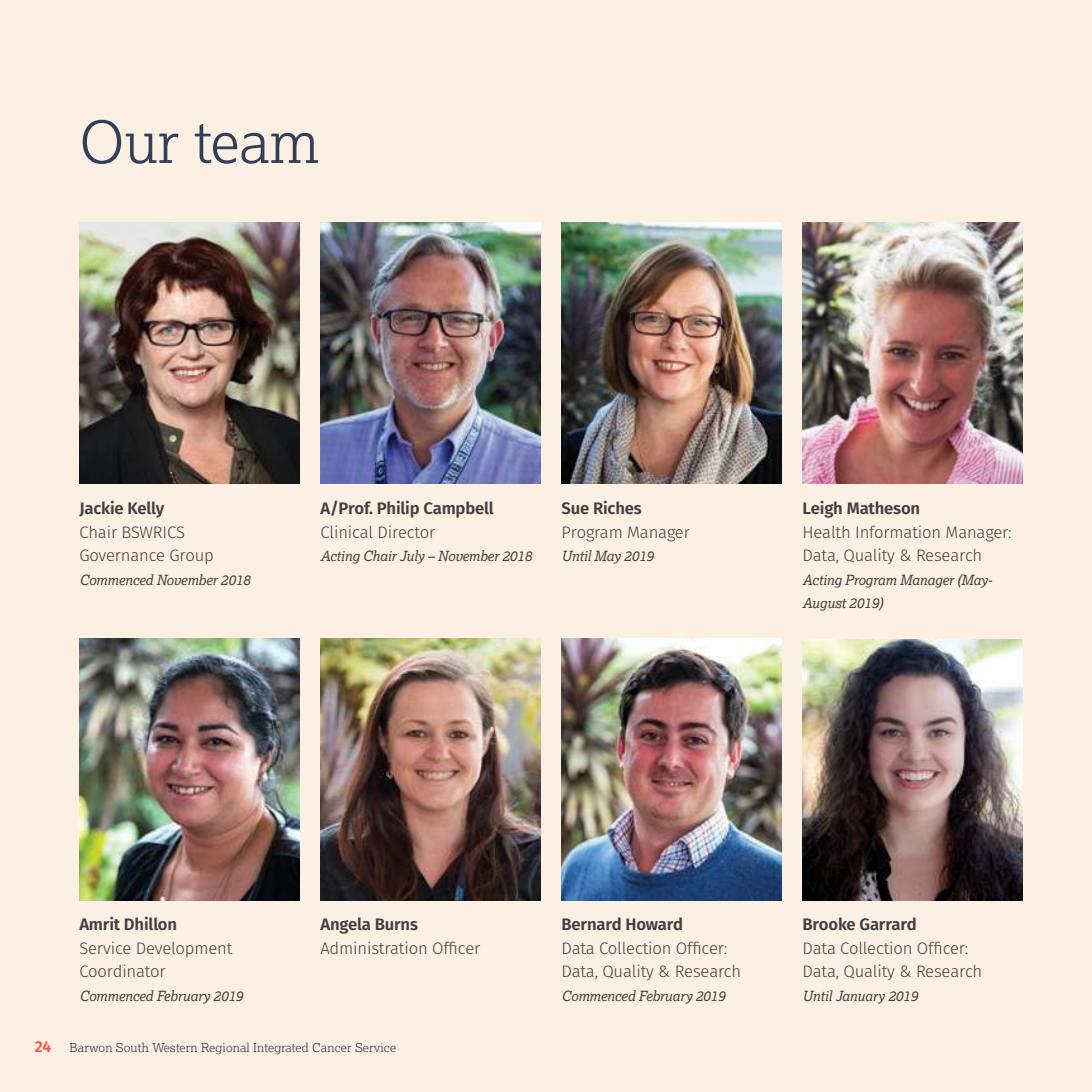
<style>
.page{position:relative;width:1092px;height:1092px;background:#fff}
.page>*{position:absolute;margin:0;border:0;box-sizing:border-box;transform-origin:0 0}
.t1{font:300 57.75px "Lexia";color:#314057}
.t2{font:300 16.62px/23.6px "Fira Sans";letter-spacing:-.01em;color:#403f41}
.t3{font:600 16.62px "Fira Sans";letter-spacing:-.01em;color:#403f41}
.t4{font:italic 14px/23.6px "Lexia";letter-spacing:-.01em;color:#403f41}
.t5{font:300 12.25px "Lexia";letter-spacing:.01em;color:#403f41}
.s1{font-family:"Fira Sans";font-weight:600;font-size:15.75px;color:#f05843}
</style>
<div class="page">
<div style="left:0;top:0;width:1091px;height:1091px;background:#fcefe3"></div>
<img style="left:79px;top:638px;width:220px;height:262px">
<img style="left:79px;top:222px;width:220px;height:262px">
<img style="left:320px;top:222px;width:220px;height:262px">
<img style="left:561px;top:222px;width:220px;height:262px">
<img style="left:802px;top:222px;width:220px;height:262px">
<img style="left:561px;top:638px;width:220px;height:262px">
<img style="left:802px;top:639px;width:220px;height:261px">
<img style="left:320px;top:638px;width:220px;height:262px">
<h1 class="t1" style="left:79px;top:118px;width:241px">Our team</h1>
<p class="t3" style="left:79px;top:496px;width:86px">Jackie Kelly</p>
<p class="t2" style="left:79px;top:520px;width:136px">Chair BSWRICS<br>Governance Group</p>
<p class="t4" style="left:79px;top:569px;width:173px">Commenced November 2018</p>
<p class="t3" style="left:320px;top:496px;width:175px">A/Prof. Philip Campbell</p>
<p class="t2" style="left:320px;top:520px;width:116px">Clinical Director</p>
<p class="t4" style="left:320px;top:545px;width:213px">Acting Chair July – November 2018</p>
<p class="t3" style="left:561px;top:496px;width:82px">Sue Riches</p>
<p class="t2" style="left:561px;top:520px;width:130px">Program Manager</p>
<p class="t4" style="left:561px;top:545px;width:94px">Until May 2019</p>
<p class="t3" style="left:802px;top:496px;width:119px">Leigh Matheson</p>
<p class="t2" style="left:802px;top:520px;width:210px">Health Information Manager:<br>Data, Quality &amp; Research</p>
<p class="t4" style="left:802px;top:569px;width:191px">Acting Program Manager (May-<br>August 2019)</p>
<p class="t3" style="left:79px;top:912px;width:99px">Amrit Dhillon</p>
<p class="t2" style="left:79px;top:936px;width:154px">Service Development<br>Coordinator</p>
<p class="t4" style="left:79px;top:985px;width:165px">Commenced February 2019</p>
<p class="t3" style="left:320px;top:912px;width:99px">Angela Burns</p>
<p class="t2" style="left:320px;top:936px;width:161px">Administration Officer</p>
<p class="t5" style="left:35px;top:1042px;width:363px"><span class="s1">24</span> Barwon South Western Regional Integrated Cancer Service</p>
<p class="t3" style="left:561px;top:912px;width:123px">Bernard Howard</p>
<p class="t2" style="left:561px;top:936px;width:181px">Data Collection Officer:<br>Data, Quality &amp; Research</p>
<p class="t4" style="left:561px;top:985px;width:165px">Commenced February 2019</p>
<p class="t3" style="left:802px;top:912px;width:116px">Brooke Garrard</p>
<p class="t2" style="left:802px;top:936px;width:181px">Data Collection Officer:<br>Data, Quality &amp; Research</p>
<p class="t4" style="left:802px;top:985px;width:117px">Until January 2019</p>
</div>
